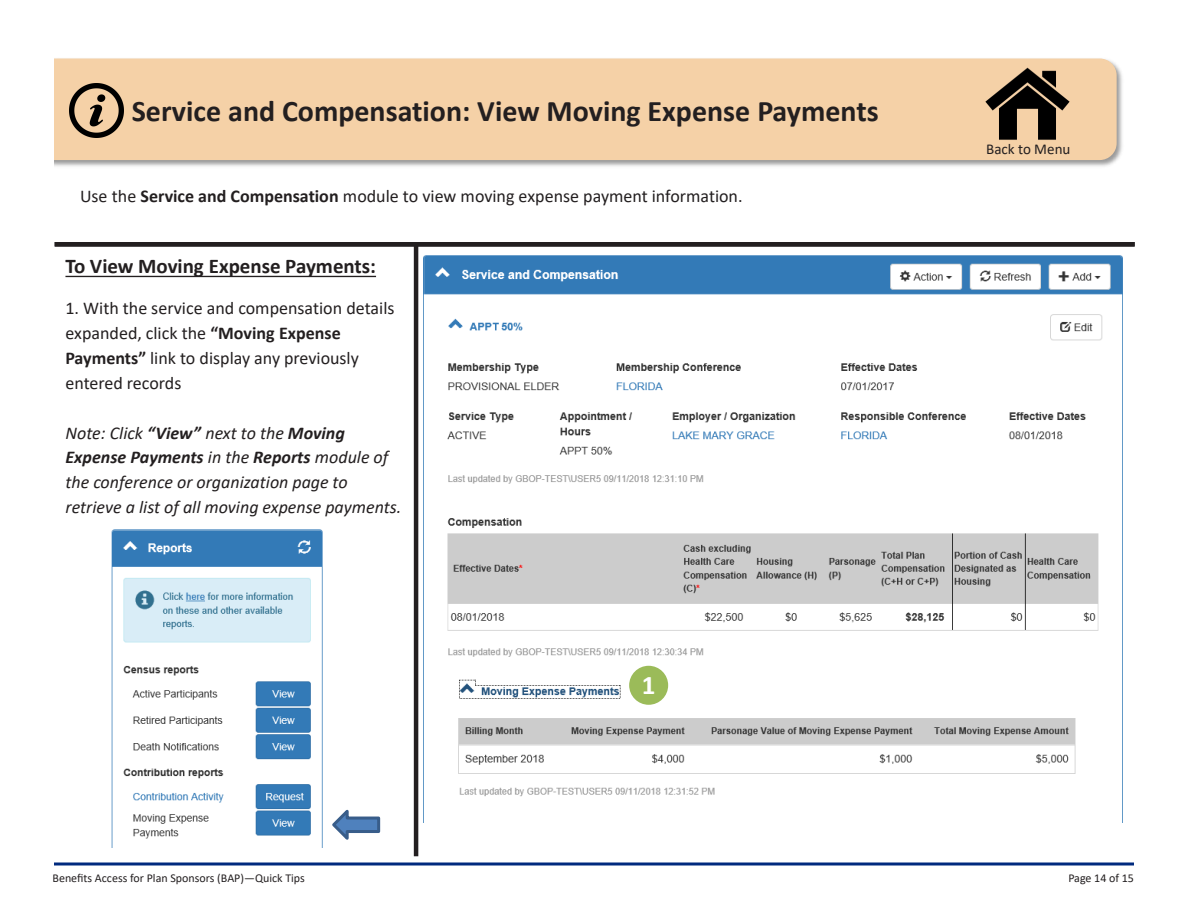
<style>
.page{position:relative;width:1188px;height:918px;background:#fff}
.page>*{position:absolute;margin:0;border:0;box-sizing:border-box;transform-origin:0 0}
.t1{font:700 30px "Calibri";color:#231f20}
.t2{font:700 27px "Calibri";color:#fff}
.t3{font:700 21px "Calibri";color:#231f20}
.t4{font:18px/24.9px "Calibri";color:#231f20}
.t5{font:italic 18px/24.9px "Calibri";color:#231f20}
.t6{font:15px "Calibri";color:#231f20}
.t7{font:12px "Calibri";color:#231f20}
.s1{font-weight:700}
</style>
<div class="page">
<img style="left:55px;top:58px;width:1067px;height:109px">
<div style="left:55px;top:59px;width:1062px;height:101px;background:#f5d1a7"></div>
<img style="left:69px;top:84px;width:54px;height:54px">
<hr style="left:414px;top:244px;width:4px;height:612px;background:#231f20">
<img style="left:424px;top:255px;width:699px;height:568px">
<div style="left:55px;top:242px;width:1080px;height:5px;background:#231f20"></div>
<svg style="left:65px;top:276px;width:311px;height:1px"></svg>
<div style="left:631px;top:667px;width:36px;height:36px;background:#9bbb59;border-radius:50%"></div>
<div style="left:629px;top:666px;width:39px;height:39px;border:3px solid #9bbb59;border-radius:50%"></div>
<img style="left:111px;top:529px;width:212px;height:318px">
<svg style="left:332px;top:809px;width:49px;height:31px"></svg>
<img style="left:982px;top:58px;width:91px;height:88px">
<svg style="left:54px;top:862px;width:1080px;height:4px;background:#3f5f9e"></svg>
<h1 class="t1" style="left:132px;top:90px;width:748px">Service and Compensation: View Moving Expense Payments</h1>
<p class="t4" style="left:80px;top:183px;width:664px">Use the <span class="s1">Service and Compensation</span> module to view moving expense payment information.</p>
<p class="t3" style="left:65px;top:252px;width:312px">To View Moving Expense Payments:</p>
<p class="t4" style="left:65px;top:295px;width:331px">1. With the service and compensation details expanded, click the <span class="s1">“Moving Expense Payments”</span> link to display any previously entered records</p>
<p class="t5" style="left:65px;top:419px;width:337px">Note: Click <span class="s1">“View”</span> next to the <span class="s1">Moving Expense Payments</span> in the <span class="s1">Reports</span> module of the conference or organization page to retrieve a list of all moving expense payments.</p>
<h2 class="t2" style="left:642px;top:666px;width:15px">1</h2>
<p class="t6" style="left:986px;top:139px;width:86px">Back to Menu</p>
<p class="t7" style="left:52px;top:869px;width:254px">Benefits Access for Plan Sponsors (BAP)—Quick Tips</p>
<p class="t7" style="left:1068px;top:869px;width:67px">Page 14 of 15</p>
</div>
